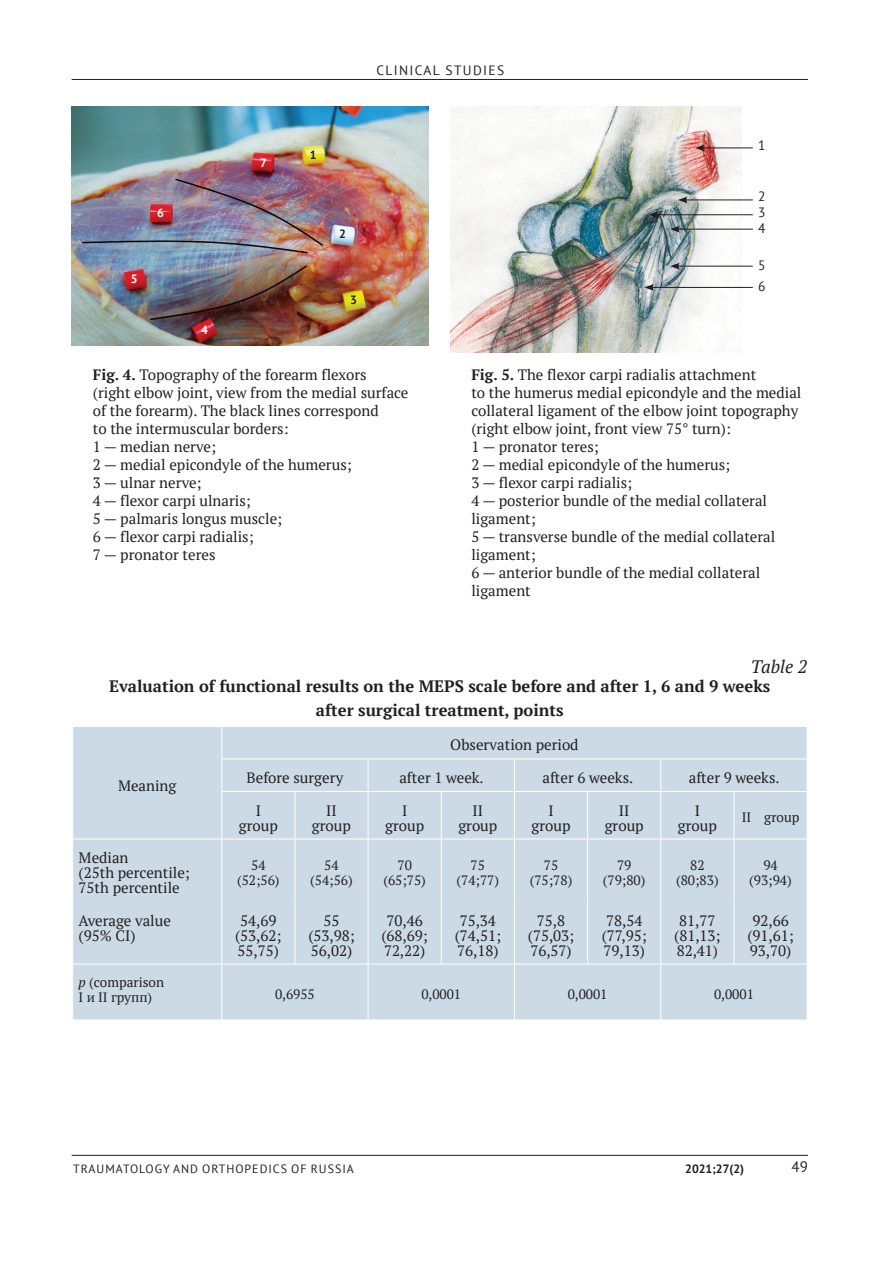
<style>
.page{position:relative;width:893px;height:1263px;background:#fff}
.page>*{position:absolute;margin:0;border:0;box-sizing:border-box;transform-origin:0 0}
.t1{font:italic 18px "PT Serif";color:#231f20}
.t2{font:700 16.5px/23.7px "PT Serif";color:#231f20;text-align:center}
.t3{font:15px/15px "PT Serif";color:#231f20;text-align:center}
.t4{font:15px "PT Sans";color:#231f20}
.t5{font:13.5px/15px "PT Serif";color:#231f20;text-align:center}
.t6{font:13.5px/15.9px "PT Sans";letter-spacing:.1em;color:#231f20;text-align:justify}
.t7{font:12px "PT Sans";letter-spacing:.08em;color:#231f20}
.t8{font:700 12px "PT Sans";color:#231f20}
.t9{font:700 12px "PT Sans";color:#fff}
.s1{font-weight:700}
.s2{font-style:italic}
</style>
<div class="page">
<hr style="left:72px;top:79px;width:736px;height:1px;background:#231f20">
<hr style="left:72px;top:1155px;width:736px;height:1px;background:#231f20">
<img style="left:450px;top:106px;width:291px;height:247px">
<img style="left:72px;top:106px;width:357px;height:239px">
<hr style="left:702px;top:148px;width:51px;height:1px;background:#231f20">
<svg style="left:695px;top:144px;width:10px;height:7px"></svg>
<hr style="left:685px;top:200px;width:68px;height:1px;background:#231f20">
<svg style="left:678px;top:196px;width:9px;height:7px"></svg>
<hr style="left:656px;top:214px;width:97px;height:1px;background:#231f20">
<svg style="left:648px;top:211px;width:10px;height:7px"></svg>
<hr style="left:677px;top:229px;width:76px;height:1px;background:#231f20">
<svg style="left:670px;top:226px;width:10px;height:7px"></svg>
<hr style="left:677px;top:266px;width:76px;height:1px;background:#231f20">
<svg style="left:670px;top:263px;width:10px;height:7px"></svg>
<hr style="left:651px;top:287px;width:102px;height:1px;background:#231f20">
<svg style="left:644px;top:284px;width:10px;height:7px"></svg>
<div style="left:73px;top:727px;width:734px;height:292px;background:#ccdae5"></div>
<hr style="left:221px;top:727px;width:1px;height:31px;background:#fff">
<hr style="left:221px;top:758px;width:74px;height:1px;background:#fff">
<hr style="left:221px;top:759px;width:1px;height:32px;background:#fff">
<hr style="left:295px;top:758px;width:73px;height:1px;background:#fff">
<hr style="left:368px;top:758px;width:73px;height:1px;background:#fff">
<hr style="left:368px;top:759px;width:1px;height:32px;background:#fff">
<hr style="left:441px;top:758px;width:73px;height:1px;background:#fff">
<hr style="left:514px;top:758px;width:74px;height:1px;background:#fff">
<hr style="left:514px;top:759px;width:1px;height:32px;background:#fff">
<hr style="left:588px;top:758px;width:73px;height:1px;background:#fff">
<hr style="left:661px;top:758px;width:73px;height:1px;background:#fff">
<hr style="left:660px;top:759px;width:1px;height:32px;background:#fff">
<hr style="left:734px;top:758px;width:73px;height:1px;background:#fff">
<hr style="left:221px;top:791px;width:74px;height:1px;background:#fff">
<hr style="left:221px;top:792px;width:1px;height:47px;background:#fff">
<hr style="left:295px;top:791px;width:73px;height:1px;background:#fff">
<hr style="left:295px;top:792px;width:1px;height:47px;background:#fff">
<hr style="left:368px;top:791px;width:73px;height:1px;background:#fff">
<hr style="left:368px;top:792px;width:1px;height:47px;background:#fff">
<hr style="left:441px;top:791px;width:73px;height:1px;background:#fff">
<hr style="left:441px;top:792px;width:1px;height:47px;background:#fff">
<hr style="left:514px;top:791px;width:74px;height:1px;background:#fff">
<hr style="left:514px;top:792px;width:1px;height:47px;background:#fff">
<hr style="left:588px;top:791px;width:73px;height:1px;background:#fff">
<hr style="left:587px;top:792px;width:1px;height:47px;background:#fff">
<hr style="left:661px;top:791px;width:73px;height:1px;background:#fff">
<hr style="left:660px;top:792px;width:1px;height:47px;background:#fff">
<hr style="left:734px;top:791px;width:73px;height:1px;background:#fff">
<hr style="left:734px;top:792px;width:1px;height:47px;background:#fff">
<hr style="left:221px;top:964px;width:1px;height:55px;background:#fff">
<hr style="left:368px;top:964px;width:1px;height:55px;background:#fff">
<hr style="left:514px;top:964px;width:1px;height:55px;background:#fff">
<hr style="left:660px;top:964px;width:1px;height:55px;background:#fff">
<hr style="left:72px;top:839px;width:150px;height:1px;background:#fff">
<hr style="left:222px;top:839px;width:73px;height:1px;background:#fff">
<hr style="left:221px;top:839px;width:1px;height:62px;background:#fff">
<hr style="left:295px;top:839px;width:73px;height:1px;background:#fff">
<hr style="left:295px;top:839px;width:1px;height:62px;background:#fff">
<hr style="left:368px;top:839px;width:73px;height:1px;background:#fff">
<hr style="left:368px;top:839px;width:1px;height:62px;background:#fff">
<hr style="left:441px;top:839px;width:73px;height:1px;background:#fff">
<hr style="left:441px;top:839px;width:1px;height:62px;background:#fff">
<hr style="left:514px;top:839px;width:74px;height:1px;background:#fff">
<hr style="left:514px;top:839px;width:1px;height:62px;background:#fff">
<hr style="left:588px;top:839px;width:73px;height:1px;background:#fff">
<hr style="left:587px;top:839px;width:1px;height:62px;background:#fff">
<hr style="left:661px;top:839px;width:73px;height:1px;background:#fff">
<hr style="left:660px;top:839px;width:1px;height:62px;background:#fff">
<hr style="left:734px;top:839px;width:73px;height:1px;background:#fff">
<hr style="left:734px;top:839px;width:1px;height:62px;background:#fff">
<hr style="left:221px;top:901px;width:1px;height:63px;background:#fff">
<hr style="left:295px;top:901px;width:1px;height:63px;background:#fff">
<hr style="left:368px;top:901px;width:1px;height:63px;background:#fff">
<hr style="left:441px;top:901px;width:1px;height:63px;background:#fff">
<hr style="left:514px;top:901px;width:1px;height:63px;background:#fff">
<hr style="left:587px;top:901px;width:1px;height:63px;background:#fff">
<hr style="left:660px;top:901px;width:1px;height:63px;background:#fff">
<hr style="left:734px;top:901px;width:1px;height:63px;background:#fff">
<hr style="left:72px;top:964px;width:150px;height:1px;background:#fff">
<hr style="left:222px;top:964px;width:73px;height:1px;background:#fff">
<hr style="left:295px;top:964px;width:73px;height:1px;background:#fff">
<hr style="left:368px;top:964px;width:73px;height:1px;background:#fff">
<hr style="left:441px;top:964px;width:73px;height:1px;background:#fff">
<hr style="left:514px;top:964px;width:74px;height:1px;background:#fff">
<hr style="left:588px;top:964px;width:73px;height:1px;background:#fff">
<hr style="left:661px;top:964px;width:73px;height:1px;background:#fff">
<hr style="left:734px;top:964px;width:73px;height:1px;background:#fff">
<p class="t9" style="left:157px;top:205px;width:8px">6</p>
<p class="t9" style="left:131px;top:271px;width:8px">5</p>
<p class="t9" style="left:201px;top:322px;width:8px">4</p>
<p class="t9" style="left:260px;top:155px;width:8px">7</p>
<p class="t6" style="left:376px;top:62px;width:129px">СLINICAL STUDIES</p>
<p class="t8" style="left:310px;top:146px;width:8px">1</p>
<p class="t8" style="left:339px;top:226px;width:8px">2</p>
<p class="t8" style="left:350px;top:292px;width:8px">3</p>
<p class="t6" style="left:758px;top:137px;width:9px">1</p>
<p class="t6" style="left:758px;top:188px;width:9px">2<br>3<br>4</p>
<p class="t6" style="left:758px;top:254px;width:9px;line-height:21.5px">5<br>6</p>
<p class="t3" style="left:93px;top:366px;width:317px;line-height:18px;text-align:left"><span class="s1">Fig. 4.</span> Topography of the forearm flexors<br>(right elbow joint, view from the medial surface of the forearm). The black lines correspond<br>to the intermuscular borders:<br>1 — median nerve;<br>2 — medial epicondyle of the humerus;<br>3 — ulnar nerve;<br>4 — flexor carpi ulnaris;<br>5 — palmaris longus muscle;<br>6 — flexor carpi radialis;<br>7 — pronator teres</p>
<p class="t3" style="left:471px;top:366px;width:332px;line-height:18px;text-align:left"><span class="s1">Fig. 5.</span> The flexor carpi radialis attachment<br>to the humerus medial epicondyle and the medial collateral ligament of the elbow joint topography (right elbow joint, front view 75° turn):<br>1 — pronator teres;<br>2 — medial epicondyle of the humerus;<br>3 — flexor carpi radialis;<br>4 — posterior bundle of the medial collateral ligament;<br>5 — transverse bundle of the medial collateral ligament;<br>6 — anterior bundle of the medial collateral ligament</p>
<p class="t1" style="left:751px;top:656px;width:58px">Table 2</p>
<p class="t2" style="left:109px;top:675px;width:663px">Evaluation of functional results on the MEPS scale before and after 1, 6 and 9 weeks after surgical treatment, points</p>
<p class="t3" style="left:118px;top:778px;width:60px">Meaning</p>
<p class="t3" style="left:450px;top:738px;width:130px">Observation period</p>
<p class="t3" style="left:247px;top:771px;width:98px">Before surgery</p>
<p class="t3" style="left:399px;top:771px;width:86px">after 1 week.</p>
<p class="t3" style="left:542px;top:771px;width:92px">after 6 weeks.</p>
<p class="t3" style="left:689px;top:771px;width:92px">after 9 weeks.</p>
<p class="t3" style="left:239px;top:803px;width:41px">I group</p>
<p class="t3" style="left:312px;top:803px;width:41px">II group</p>
<p class="t3" style="left:385px;top:803px;width:41px">I group</p>
<p class="t3" style="left:458px;top:803px;width:41px">II group</p>
<p class="t3" style="left:532px;top:803px;width:41px">I group</p>
<p class="t3" style="left:605px;top:803px;width:41px">II group</p>
<p class="t3" style="left:678px;top:803px;width:41px">I group</p>
<p class="t5" style="left:742px;top:810px;width:59px">II group</p>
<p class="t3" style="left:79px;top:851px;width:113px;text-align:left">Median<br>(25th percentile;<br>75th percentile</p>
<p class="t5" style="left:237px;top:858px;width:44px">54 (52;56)</p>
<p class="t5" style="left:310px;top:858px;width:44px">54 (54;56)</p>
<p class="t5" style="left:383px;top:858px;width:44px">70 (65;75)</p>
<p class="t5" style="left:457px;top:858px;width:44px">75 (74;77)</p>
<p class="t5" style="left:530px;top:858px;width:44px">75 (75;78)</p>
<p class="t5" style="left:603px;top:858px;width:44px">79 (79;80)</p>
<p class="t5" style="left:676px;top:858px;width:44px">82 (80;83)</p>
<p class="t5" style="left:749px;top:858px;width:44px">94 (93;94)</p>
<p class="t3" style="left:79px;top:913px;width:94px;text-align:left">Average value (95% CI)</p>
<p class="t3" style="left:235px;top:913px;width:48px">54,69 (53,62;<br>55,75)</p>
<p class="t3" style="left:308px;top:913px;width:48px">55 (53,98;<br>56,02)</p>
<p class="t3" style="left:381px;top:913px;width:48px">70,46 (68,69;<br>72,22)</p>
<p class="t3" style="left:455px;top:913px;width:48px">75,34 (74,51;<br>76,18)</p>
<p class="t3" style="left:528px;top:913px;width:48px">75,8 (75,03;<br>76,57)</p>
<p class="t3" style="left:602px;top:913px;width:46px;text-align:left">78,54 (77,95;<br>79,13)</p>
<p class="t3" style="left:674px;top:913px;width:48px">81,77 (81,13;<br>82,41)</p>
<p class="t3" style="left:747px;top:913px;width:48px">92,66 (91,61;<br>93,70)</p>
<p class="t5" style="left:79px;top:975px;width:87px;text-align:left"><span class="s2">p</span> (comparison<br>I и II групп)</p>
<p class="t5" style="left:275px;top:987px;width:41px">0,6955</p>
<p class="t5" style="left:421px;top:987px;width:41px">0,0001</p>
<p class="t5" style="left:568px;top:987px;width:41px">0,0001</p>
<p class="t5" style="left:714px;top:987px;width:41px">0,0001</p>
<p class="t7" style="left:73px;top:1161px;width:110px">TRAU MATOLOGY AND</p>
<p class="t7" style="left:202px;top:1161px;width:58px">ORTHOPEDICS</p>
<p class="t7" style="left:291px;top:1161px;width:28px">OF RUSSIA</p>
<p class="t8" style="left:685px;top:1161px;width:60px">2021;27(2)</p>
<p class="t4" style="left:792px;top:1157px;width:18px">49</p>
</div>
